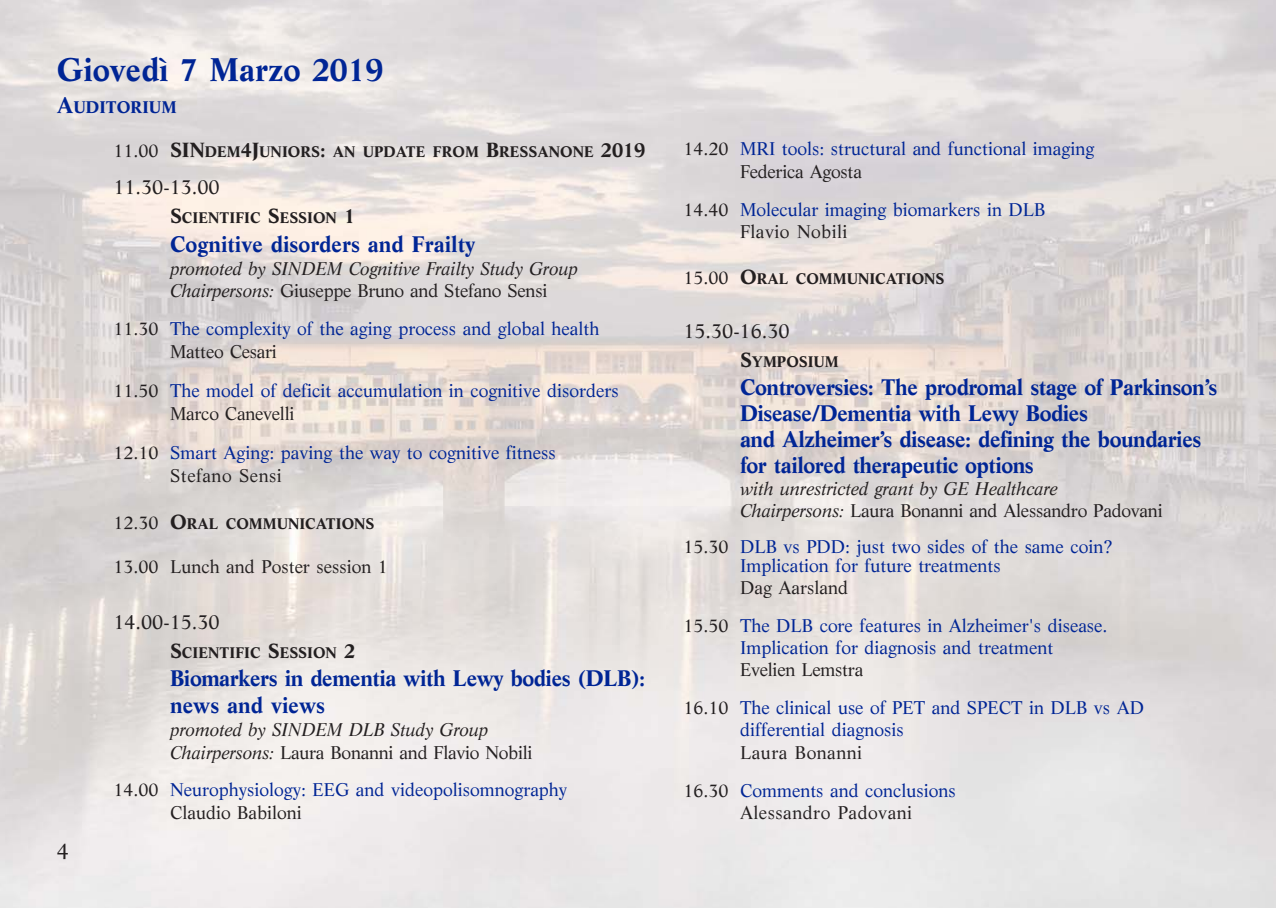
<style>
.page{position:relative;width:1276px;height:908px;background:#fff}
.page>*{position:absolute;margin:0;border:0;box-sizing:border-box;transform-origin:0 0}
.t1{font:700 32px "Life";color:#002595}
.t2{font:700 22px/26px "Life";letter-spacing:-.02em;color:#002595}
.t3{font:700 22px "Life";color:#002595}
.t4{font:22px "Life";color:#231f20}
.t5{font:20px "Life";color:#231f20}
.t6{font:18px/22.8px "Life";color:#002595}
.t7{font:italic 18px/22.8px "Life";letter-spacing:-.015em;color:#231f20}
.t8{font:18px "Life";color:#231f20}
.t9{font:18px "Life";letter-spacing:.025em;color:#231f20}
.t10{font:700 16.4px "Life";color:#002595}
.t11{font:700 15px "Life";color:#231f20}
.s1{font-size:22px}
.s2{font-weight:400;font-size:18px}
.s3{font-size:20px}
.s4{font-style:normal}
.s5{color:#231f20}
</style>
<div class="page">
<img style="left:0;top:0;width:1276px;height:907px">
<h1 class="t1" style="left:57px;top:57px;width:328px">Giovedì 7 Marzo 2019</h1>
<p class="t10" style="left:57px;top:100px;width:121px"><span class="s1">A</span>UDITORIUM</p>
<p class="t11" style="left:113px;top:146px;width:533px"><span class="s2">11.00</span> <span class="s3">SIN</span>DEM<span class="s3">4J</span>UNIORS<span class="s3">:</span> AN UPDATE FROM <span class="s3">B</span>RESSANONE <span class="s3">2019</span></p>
<p class="t5" style="left:113px;top:179px;width:108px">11.30-13.00</p>
<p class="t11" style="left:170px;top:212px;width:187px"><span class="s3">S</span>CIENTIFIC <span class="s3">S</span>ESSION <span class="s3">1</span></p>
<p class="t3" style="left:170px;top:235px;width:306px">Cognitive disorders and Frailty</p>
<p class="t7" style="left:170px;top:258px;width:409px">promoted by SINDEM Cognitive Frailty Study Group<br>Chairpersons: <span class="s4">Giuseppe Bruno and Stefano Sensi</span></p>
<p class="t6" style="left:170px;top:318px;width:431px;text-indent:-57px"><span class="s5">11.30</span> The complexity of the aging process and global health<br><span class="s5">Matteo Cesari</span></p>
<p class="t6" style="left:170px;top:380px;width:450px;text-indent:-57px"><span class="s5">11.50</span> The model of deficit accumulation in cognitive disorders<br><span class="s5">Marco Canevelli</span></p>
<p class="t6" style="left:170px;top:443px;width:387px;text-indent:-57px"><span class="s5">12.10</span> Smart Aging: paving the way to cognitive fitness<br><span class="s5">Stefano Sensi</span></p>
<p class="t11" style="left:113px;top:517px;width:262px"><span class="s2">12.30</span> <span class="s3">O</span>RAL COMMUNICATIONS</p>
<p class="t8" style="left:113px;top:559px;width:276px">13.00 Lunch and Poster session 1</p>
<p class="t4" style="left:57px;top:842px;width:14px">4</p>
<p class="t5" style="left:113px;top:613px;width:108px">14.00-15.30</p>
<p class="t11" style="left:170px;top:646px;width:187px"><span class="s3">S</span>CIENTIFIC <span class="s3">S</span>ESSION <span class="s3">2</span></p>
<p class="t2" style="left:170px;top:667px;width:477px;line-height:26.8px">Biomarkers in dementia with Lewy bodies (DLB): news and views</p>
<p class="t7" style="left:170px;top:719px;width:364px">promoted by SINDEM DLB Study Group<br>Chairpersons: <span class="s4">Laura Bonanni and Flavio Nobili</span></p>
<p class="t6" style="left:170px;top:779px;width:399px;text-indent:-57px"><span class="s5">14.00</span> Neurophysiology: EEG and videopolisomnography<br><span class="s5">Claudio Babiloni</span></p>
<p class="t6" style="left:740px;top:140px;width:356px;line-height:22px;text-indent:-57px"><span class="s5">14.20</span> MRI tools: structural and functional imaging<br><span class="s5">Federica Agosta</span></p>
<p class="t6" style="left:740px;top:200px;width:307px;line-height:22px;text-indent:-57px"><span class="s5">14.40</span> Molecular imaging biomarkers in DLB<br><span class="s5">Flavio Nobili</span></p>
<p class="t11" style="left:683px;top:273px;width:262px"><span class="s2">15.00</span> <span class="s3">O</span>RAL COMMUNICATIONS</p>
<p class="t5" style="left:683px;top:323px;width:108px">15.30-16.30</p>
<p class="t11" style="left:740px;top:355px;width:100px"><span class="s3">S</span>YMPOSIUM</p>
<p class="t2" style="left:740px;top:375px;width:479px">Controversies: The prodromal stage of Parkinson’s Disease/Dementia with Lewy Bodies<br>and Alzheimer’s disease: defining the boundaries for tailored therapeutic options</p>
<p class="t7" style="left:740px;top:479px;width:424px;line-height:22px">with unrestricted grant by GE Healthcare<br>Chairpersons: <span class="s4">Laura Bonanni and Alessandro Padovani</span></p>
<p class="t6" style="left:740px;top:539px;width:374px;line-height:18px;text-indent:-57px"><span class="s5">15.30</span> DLB vs PDD: just two sides of the same coin?<br>Implication for future treatments</p>
<p class="t6" style="left:683px;top:569px;width:426px;line-height:38.2px;text-indent:57px"><span class="s5">Dag Aarsland<br>15.50</span> The DLB core features in Alzheimer's disease.</p>
<p class="t6" style="left:740px;top:637px;width:315px">Implication for diagnosis and treatment</p>
<p class="t6" style="left:683px;top:652px;width:462px;line-height:38.2px;text-indent:57px"><span class="s5">Evelien Lemstra<br>16.10</span> The clinical use of PET and SPECT in DLB vs AD</p>
<p class="t6" style="left:740px;top:719px;width:165px">differential diagnosis</p>
<p class="t6" style="left:683px;top:734px;width:274px;line-height:38.2px;text-indent:57px"><span class="s5">Laura Bonanni<br>16.30</span> Comments and conclusions</p>
<p class="t9" style="left:740px;top:804px;width:174px">Alessandro Padovani</p>
</div>
